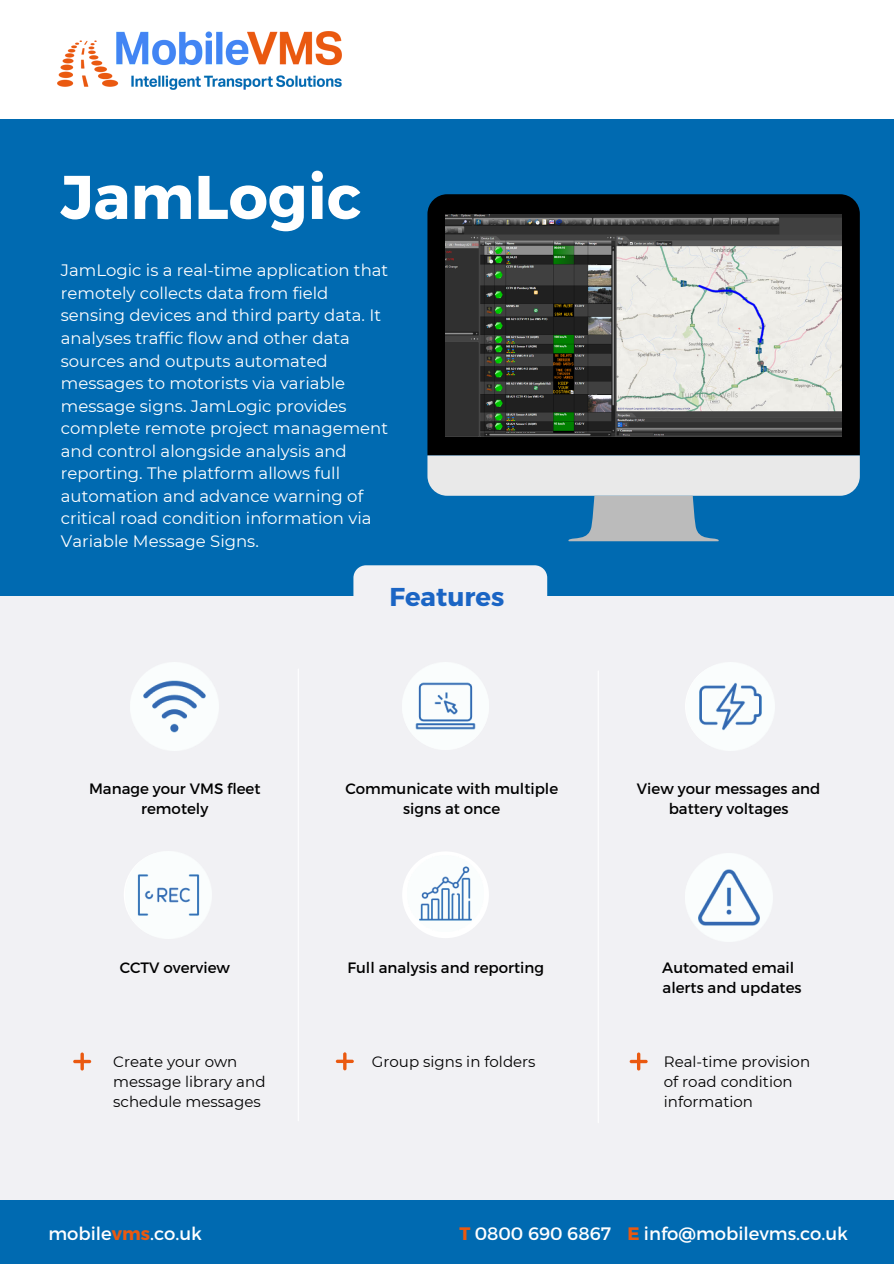
<style>
.page{position:relative;width:894px;height:1264px;background:#fff}
.page>*{position:absolute;margin:0;border:0;box-sizing:border-box;transform-origin:0 0}
.t1{font:700 61.5px "Montserrat";color:#fff}
.t2{font:700 25.8px "Montserrat";color:#1b65c4}
.t3{font:18px "Montserrat";color:#fff}
.t4{font:16.5px/22.5px "Montserrat";color:#fff}
.t5{font:15px/20.2px "Montserrat";color:#000;text-align:center}
.s1{font-weight:700;color:#ea5910}
</style>
<div class="page">
<div style="left:0;top:119px;width:893px;height:503px;background:#006ab1"></div>
<div style="left:0;top:596px;width:893px;height:623px;background:#f1f1f4"></div>
<svg style="left:427px;top:194px;width:432px;height:261px;background:#050607"></svg>
<svg style="left:427px;top:455px;width:432px;height:86px"></svg>
<img style="left:445px;top:215px;width:395px;height:221px">
<div style="left:353px;top:565px;width:194px;height:66px;background:#f1f1f4;border-radius:13px"></div>
<div style="left:0;top:1199px;width:893px;height:64px;background:#006ab1"></div>
<div style="left:402px;top:851px;width:87px;height:87px;background:#fff;border-radius:50%"></div>
<hr style="left:297px;top:669px;width:2px;height:451px;background:#fff">
<hr style="left:597px;top:671px;width:1px;height:451px;background:#fff">
<img style="left:130px;top:662px;width:88px;height:88px">
<img style="left:402px;top:663px;width:87px;height:86px">
<img style="left:686px;top:663px;width:88px;height:87px">
<img style="left:125px;top:851px;width:87px;height:87px">
<img style="left:407px;top:855px;width:73px;height:66px">
<img style="left:685px;top:853px;width:87px;height:88px">
<img style="left:57px;top:31px;width:284px;height:59px">
<svg style="left:73px;top:1052px;width:18px;height:18px"></svg>
<svg style="left:336px;top:1052px;width:18px;height:18px"></svg>
<svg style="left:629px;top:1052px;width:18px;height:18px"></svg>
<p class="t1" style="left:61px;top:157px;width:302px">JamLogic</p>
<p class="t4" style="left:61px;top:259px;width:329px">JamLogic is a real-time application that remotely collects data from field sensing devices and third party data. It analyses traffic flow and other data sources and outputs automated messages to motorists via variable message signs. JamLogic provides complete remote project management and control alongside analysis and reporting. The platform allows full automation and advance warning of critical road condition information via Variable Message Signs.</p>
<p class="t2" style="left:389px;top:580px;width:116px">Features</p>
<p class="t5" style="left:89px;top:777px;width:173px">Manage your VMS fleet remotely</p>
<p class="t5" style="left:636px;top:777px;width:185px">View your messages and battery voltages</p>
<p class="t5" style="left:345px;top:777px;width:214px">Communicate with multiple signs at once</p>
<p class="t5" style="left:120px;top:956px;width:112px">CCTV overview</p>
<p class="t5" style="left:113px;top:1051px;width:154px;text-align:left">Create your own message library and schedule messages</p>
<p class="t5" style="left:347px;top:956px;width:198px">Full analysis and reporting</p>
<p class="t5" style="left:372px;top:1051px;width:165px">Group signs in folders</p>
<p class="t5" style="left:662px;top:956px;width:141px;text-align:left">Automated email alerts and updates</p>
<p class="t5" style="left:663px;top:1051px;width:148px;text-align:left">Real-time provision of road condition information</p>
<p class="t3" style="left:48px;top:1221px;width:155px">mobile<span class="s1">vms</span>.co.uk</p>
<p class="t3" style="left:459px;top:1221px;width:153px"><span class="s1">T</span> 0800 690 6867</p>
<p class="t3" style="left:627px;top:1221px;width:222px"><span class="s1">E</span> info@mobilevms.co.uk</p>
</div>
